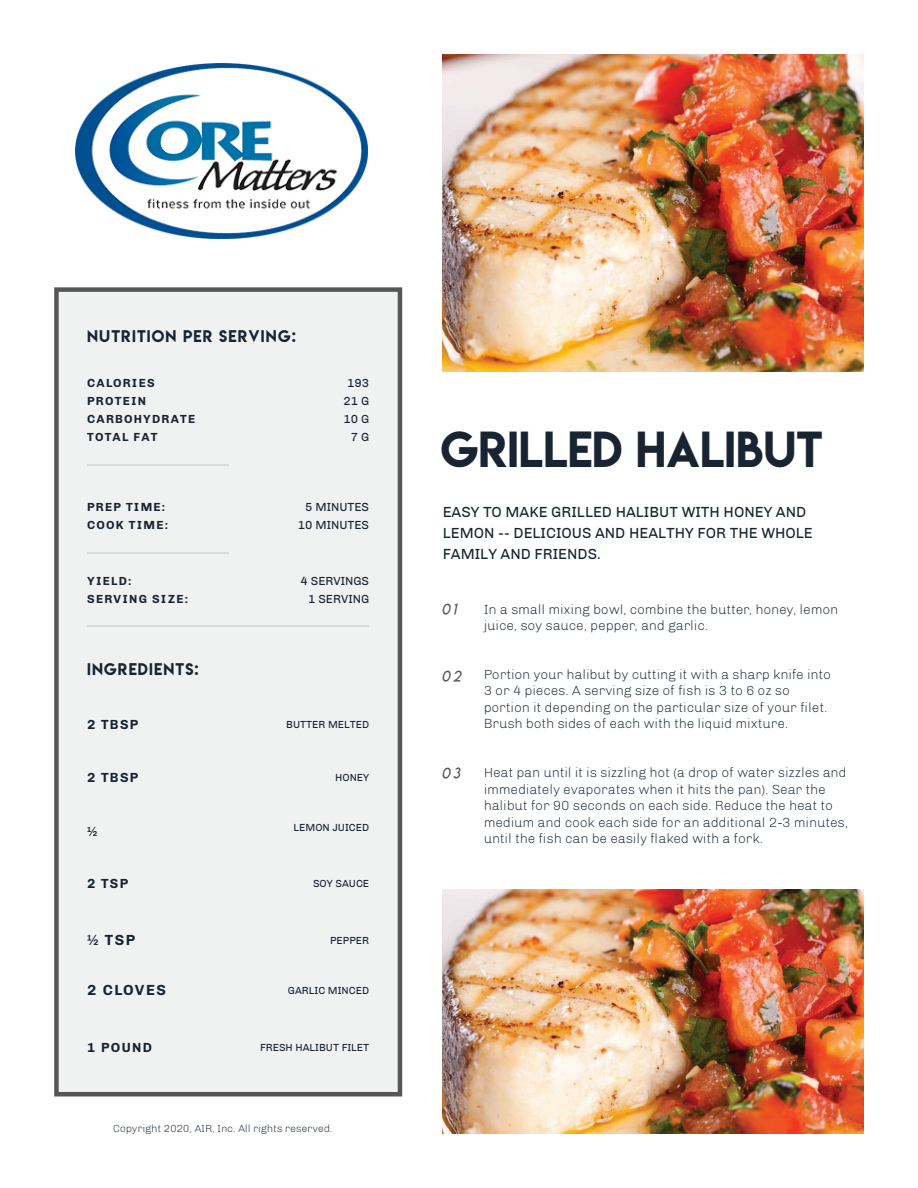
<style>
.page{position:relative;width:918px;height:1188px;background:#fff}
.page>*{position:absolute;margin:0;border:0;box-sizing:border-box;transform-origin:0 0}
.t1{font:45px "Lemon Milk";color:#182431}
.t2{font:15px/21px "Chivo";color:#182431}
.t3{font:15px "Lemon Milk";letter-spacing:.075em;color:#182431}
.t4{font:700 15px "Chivo";letter-spacing:.1em;color:#182431}
.t5{font:15px "Lemon Milklightitalic";color:#565656}
.t6{font:300 13.5px/16.5px "Chivo";color:#182431}
.t7{font:700 13.5px "Chivo";letter-spacing:.1em;color:#182431}
.t8{font:700 12px/18px "Chivo";letter-spacing:.1em;color:#182431}
.t9{font:12px/18px "Chivo";color:#182431;text-align:right}
.t10{font:10.5px "Chivo";color:#182431}
.t11{font:300 10.5px "Chivo";color:#182431}
</style>
<div class="page">
<img style="left:443px;top:54px;width:421px;height:317px">
<img style="left:443px;top:890px;width:421px;height:244px">
<div style="left:54px;top:287px;width:348px;height:809px;background:#f0f1f1"></div>
<hr style="left:87px;top:464px;width:141px;height:1px;background:#dcdbda">
<hr style="left:87px;top:625px;width:282px;height:2px;background:#dcdbda">
<hr style="left:87px;top:552px;width:141px;height:2px;background:#dcdbda">
<img style="left:75px;top:63px;width:293px;height:176px">
<p class="t3" style="left:87px;top:325px;width:210px">NUTRITION PER SERVING:</p>
<p class="t8" style="left:87px;top:374px;width:110px">CALORIES<br>PROTEIN<br>CARBOHYDRATE<br>TOTAL FAT</p>
<p class="t9" style="left:343px;top:374px;width:27px">193<br>21 G<br>10 G<br>7 G</p>
<p class="t8" style="left:87px;top:498px;width:82px">PREP TIME:<br>COOK TIME:</p>
<p class="t9" style="left:298px;top:498px;width:73px">5 MINUTES<br>10 MINUTES</p>
<p class="t8" style="left:87px;top:572px;width:102px">YIELD:<br>SERVING SIZE:</p>
<p class="t9" style="left:301px;top:572px;width:70px">4 SERVINGS<br>1 SERVING</p>
<p class="t3" style="left:87px;top:658px;width:113px">INGREDIENTS:</p>
<p class="t7" style="left:87px;top:716px;width:53px">2 TBSP</p>
<p class="t10" style="left:286px;top:718px;width:85px">BUTTER MELTED</p>
<p class="t7" style="left:87px;top:770px;width:53px">2 TBSP</p>
<p class="t10" style="left:335px;top:771px;width:36px">HONEY</p>
<p class="t7" style="left:87px;top:823px;width:12px">½</p>
<p class="t10" style="left:294px;top:821px;width:77px">LEMON JUICED</p>
<p class="t7" style="left:87px;top:876px;width:43px">2 TSP</p>
<p class="t10" style="left:313px;top:878px;width:58px">SOY SAUCE</p>
<p class="t4" style="left:87px;top:931px;width:50px">½ TSP</p>
<p class="t10" style="left:330px;top:934px;width:41px">PEPPER</p>
<p class="t4" style="left:87px;top:981px;width:80px">2 CLOVES</p>
<p class="t10" style="left:288px;top:984px;width:83px">GARLIC MINCED</p>
<p class="t7" style="left:87px;top:1039px;width:67px">1 POUND</p>
<p class="t10" style="left:260px;top:1041px;width:111px">FRESH HALIBUT FILET</p>
<p class="t11" style="left:113px;top:1122px;width:221px">Copyright 2020, AIR, Inc. All rights reserved.</p>
<h1 class="t1" style="left:441px;top:417px;width:384px">GRILLED HALIBUT</h1>
<p class="t2" style="left:443px;top:501px;width:372px">EASY TO MAKE GRILLED HALIBUT WITH HONEY AND<br>LEMON -- DELICIOUS AND HEALTHY FOR THE WHOLE<br>FAMILY AND FRIENDS.</p>
<p class="t5" style="left:442px;top:600px;width:16px">01</p>
<p class="t5" style="left:442px;top:667px;width:21px">02</p>
<p class="t5" style="left:442px;top:764px;width:20px">03</p>
<p class="t6" style="left:484px;top:601px;width:356px">In a small mixing bowl, combine the butter, honey, lemon juice, soy sauce, pepper, and garlic.</p>
<p class="t6" style="left:484px;top:666px;width:349px">Portion your halibut by cutting it with a sharp knife into 3 or 4 pieces. A serving size of fish is 3 to 6 oz so portion it depending on the particular size of your filet.<br>Brush both sides of each with the liquid mixture.</p>
<p class="t6" style="left:484px;top:764px;width:366px">Heat pan until it is sizzling hot (a drop of water sizzles and immediately evaporates when it hits the pan). Sear the halibut for 90 seconds on each side. Reduce the heat to medium and cook each side for an additional 2-3 minutes, until the fish can be easily flaked with a fork.</p>
</div>
